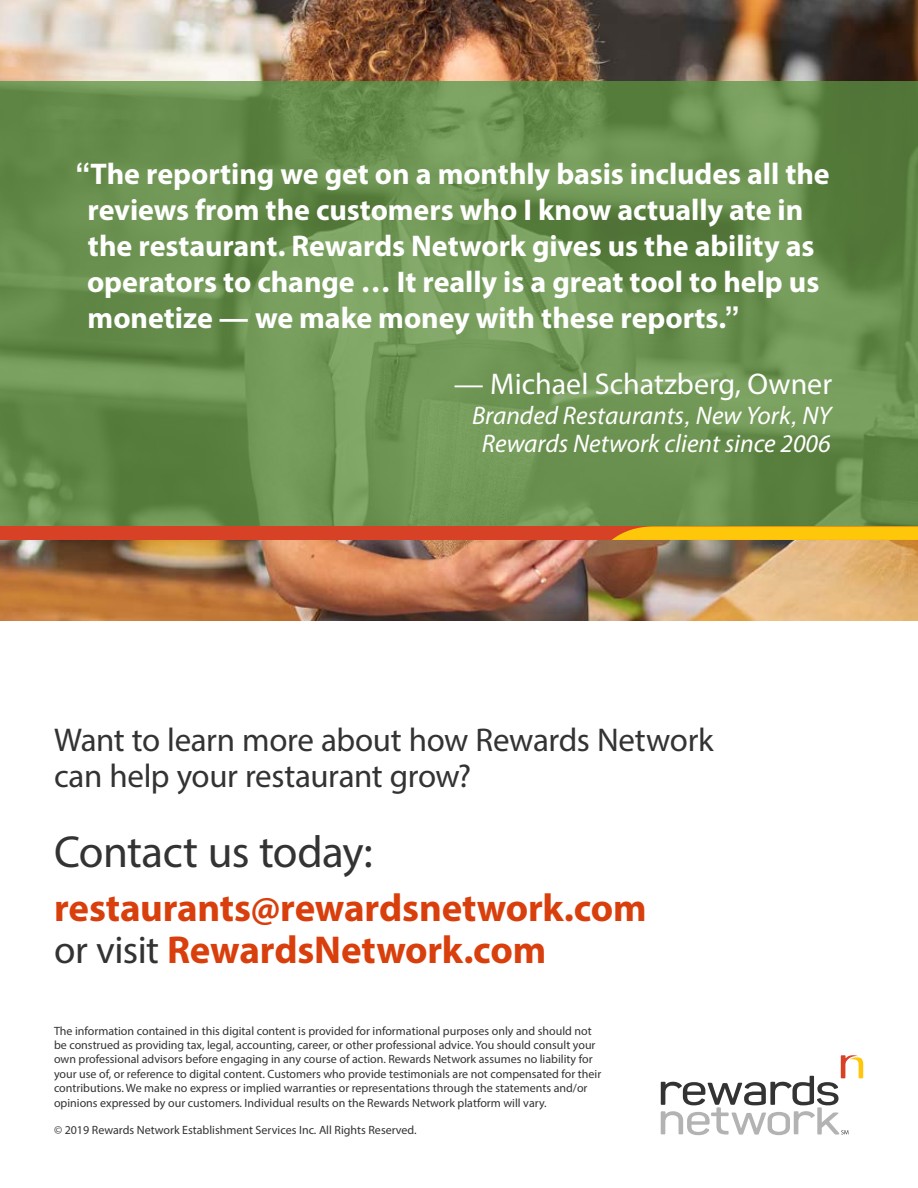
<style>
.page{position:relative;width:918px;height:1188px;background:#fff}
.page>*{position:absolute;margin:0;border:0;box-sizing:border-box;transform-origin:0 0}
.t1{font:45px "Myriad Pro";letter-spacing:-.015em;color:#333}
.t2{font:700 39px/42px "Myriad Pro";letter-spacing:-.005em;color:#d93f0c}
.t3{font:33px/36px "Myriad Pro";letter-spacing:-.015em;color:#333}
.t4{font:700 30px/36px "Myriad Pro";letter-spacing:-.005em;color:#fff}
.t5{font:30px "Myriad Pro";color:#fff}
.t6{font:italic 25.5px/28.5px "Myriad Pro";color:#fff;text-align:center}
.t7{font:12px/14.4px "Myriad Pro";color:#333}
.s1{font-family:"Arial"}
.s2{font-weight:400;color:#333}
</style>
<div class="page">
<img style="left:0;top:0;width:918px;height:621px">
<svg style="left:0;top:81px;width:918px;height:445px;fill:#6e9453"></svg>
<svg style="left:661px;top:1055px;width:202px;height:80px"></svg>
<div style="left:0;top:526px;width:918px;height:14px;background:#d74227"></div>
<svg style="left:612px;top:526px;width:306px;height:14px"></svg>
<p class="t4" style="left:87px;top:155px;width:744px;text-indent:-12px"><span class="s1">“</span>The reporting we get on a monthly basis includes all the reviews from the customers who I know actually ate in the restaurant. Rewards Network gives us the ability as operators to change … It really is a great tool to help us monetize — we make money with these reports.<span class="s1">”</span></p>
<h3 class="t5" style="left:454px;top:365px;width:380px">— Michael Schatzberg, Owner</h3>
<h3 class="t6" style="left:472px;top:401px;width:361px">Branded Restaurants<span class="s1">,</span> New York<span class="s1">,</span> NY<br>Rewards Network client since 2006</h3>
<h3 class="t3" style="left:54px;top:722px;width:661px">Want to learn more about how Rewards Network can help your restaurant grow?</h3>
<h1 class="t1" style="left:54px;top:824px;width:320px">Contact us today:</h1>
<h2 class="t2" style="left:54px;top:885px;width:594px">restaurants@rewardsnetwork.com <span class="s2">or visit</span> RewardsNetwork.com</h2>
<p class="t7" style="left:54px;top:1023px;width:549px">The information contained in this digital content is provided for informational purposes only and should not be construed as providing tax, legal, accounting, career, or other professional advice. You should consult your own professional advisors before engaging in any course of action. Rewards Network assumes no liability for your use of, or reference to digital content. Customers who provide testimonials are not compensated for their contributions. We make no express or implied warranties or representations through the statements and/or opinions expressed by our customers. Individual results on the Rewards Network platform will vary.</p>
<p class="t7" style="left:54px;top:1122px;width:364px">© 2019 Rewards Network Establishment Services Inc. All Rights Reserved.</p>
</div>
